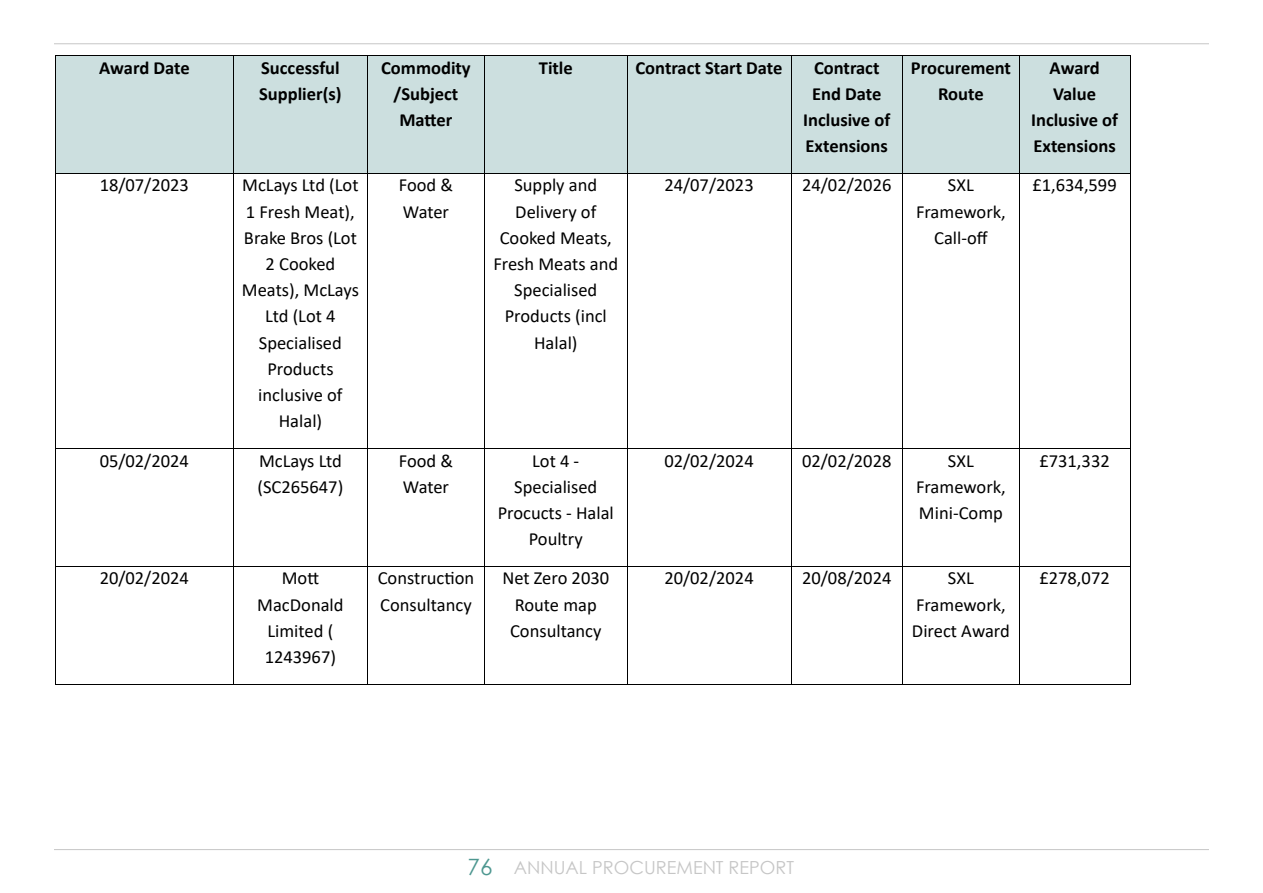
<style>
.page{position:relative;width:1263px;height:893px;background:#fff}
.page>*{position:absolute;margin:0;border:0;box-sizing:border-box;transform-origin:0 0}
.t1{font:18.45px/26.2px "Calibri";color:#000;text-align:center}
.t2{font:700 18.45px/26.2px "Calibri";color:#000;text-align:center}
.t3{font:18px "Century Gothic";color:#c6c6c6}
.s1{font-size:22.5px;color:#4d9790}
</style>
<div class="page">
<hr style="left:54px;top:43px;width:1155px;height:1px;background:#c6c6c6">
<hr style="left:54px;top:849px;width:1155px;height:1px;background:#c6c6c6">
<div style="left:56px;top:56px;width:177px;height:117px;background:#ccdfdf"></div>
<div style="left:234px;top:56px;width:133px;height:117px;background:#ccdfdf"></div>
<div style="left:368px;top:56px;width:116px;height:117px;background:#ccdfdf"></div>
<div style="left:485px;top:56px;width:142px;height:117px;background:#ccdfdf"></div>
<div style="left:628px;top:56px;width:163px;height:117px;background:#ccdfdf"></div>
<div style="left:791px;top:56px;width:111px;height:117px;background:#ccdfdf"></div>
<div style="left:903px;top:56px;width:116px;height:117px;background:#ccdfdf"></div>
<div style="left:1020px;top:56px;width:109px;height:117px;background:#ccdfdf"></div>
<hr style="left:56px;top:55px;width:177px;height:1px;background:#000">
<hr style="left:234px;top:55px;width:133px;height:1px;background:#000">
<hr style="left:368px;top:55px;width:116px;height:1px;background:#000">
<hr style="left:485px;top:55px;width:142px;height:1px;background:#000">
<hr style="left:628px;top:55px;width:163px;height:1px;background:#000">
<hr style="left:791px;top:55px;width:111px;height:1px;background:#000">
<hr style="left:903px;top:55px;width:116px;height:1px;background:#000">
<hr style="left:1020px;top:55px;width:109px;height:1px;background:#000">
<hr style="left:55px;top:56px;width:1px;height:117px;background:#000">
<hr style="left:233px;top:56px;width:1px;height:117px;background:#000">
<hr style="left:367px;top:56px;width:1px;height:117px;background:#000">
<hr style="left:484px;top:56px;width:1px;height:117px;background:#000">
<hr style="left:627px;top:56px;width:1px;height:117px;background:#000">
<hr style="left:791px;top:56px;width:1px;height:117px;background:#000">
<hr style="left:902px;top:56px;width:1px;height:117px;background:#000">
<hr style="left:1019px;top:56px;width:1px;height:117px;background:#000">
<hr style="left:1129px;top:56px;width:1px;height:117px;background:#000">
<hr style="left:56px;top:173px;width:177px;height:1px;background:#000">
<hr style="left:234px;top:173px;width:133px;height:1px;background:#000">
<hr style="left:368px;top:173px;width:116px;height:1px;background:#000">
<hr style="left:485px;top:173px;width:142px;height:1px;background:#000">
<hr style="left:628px;top:173px;width:163px;height:1px;background:#000">
<hr style="left:791px;top:173px;width:111px;height:1px;background:#000">
<hr style="left:903px;top:173px;width:116px;height:1px;background:#000">
<hr style="left:1020px;top:173px;width:109px;height:1px;background:#000">
<hr style="left:55px;top:174px;width:1px;height:274px;background:#000">
<hr style="left:233px;top:174px;width:1px;height:274px;background:#000">
<hr style="left:367px;top:174px;width:1px;height:274px;background:#000">
<hr style="left:484px;top:174px;width:1px;height:274px;background:#000">
<hr style="left:627px;top:174px;width:1px;height:274px;background:#000">
<hr style="left:791px;top:174px;width:1px;height:274px;background:#000">
<hr style="left:902px;top:174px;width:1px;height:274px;background:#000">
<hr style="left:1019px;top:174px;width:1px;height:274px;background:#000">
<hr style="left:1129px;top:174px;width:1px;height:274px;background:#000">
<hr style="left:56px;top:448px;width:177px;height:1px;background:#000">
<hr style="left:234px;top:448px;width:133px;height:1px;background:#000">
<hr style="left:368px;top:448px;width:116px;height:1px;background:#000">
<hr style="left:485px;top:448px;width:142px;height:1px;background:#000">
<hr style="left:628px;top:448px;width:163px;height:1px;background:#000">
<hr style="left:791px;top:448px;width:111px;height:1px;background:#000">
<hr style="left:903px;top:448px;width:116px;height:1px;background:#000">
<hr style="left:1020px;top:448px;width:109px;height:1px;background:#000">
<hr style="left:55px;top:449px;width:1px;height:117px;background:#000">
<hr style="left:233px;top:449px;width:1px;height:117px;background:#000">
<hr style="left:367px;top:449px;width:1px;height:117px;background:#000">
<hr style="left:484px;top:449px;width:1px;height:117px;background:#000">
<hr style="left:627px;top:449px;width:1px;height:117px;background:#000">
<hr style="left:791px;top:449px;width:1px;height:117px;background:#000">
<hr style="left:902px;top:449px;width:1px;height:117px;background:#000">
<hr style="left:1019px;top:449px;width:1px;height:117px;background:#000">
<hr style="left:1129px;top:449px;width:1px;height:117px;background:#000">
<hr style="left:56px;top:566px;width:177px;height:1px;background:#000">
<hr style="left:234px;top:566px;width:133px;height:1px;background:#000">
<hr style="left:368px;top:566px;width:116px;height:1px;background:#000">
<hr style="left:485px;top:566px;width:142px;height:1px;background:#000">
<hr style="left:628px;top:566px;width:163px;height:1px;background:#000">
<hr style="left:791px;top:566px;width:111px;height:1px;background:#000">
<hr style="left:903px;top:566px;width:116px;height:1px;background:#000">
<hr style="left:1020px;top:566px;width:109px;height:1px;background:#000">
<hr style="left:55px;top:567px;width:1px;height:117px;background:#000">
<hr style="left:56px;top:684px;width:177px;height:1px;background:#000">
<hr style="left:233px;top:567px;width:1px;height:117px;background:#000">
<hr style="left:234px;top:684px;width:133px;height:1px;background:#000">
<hr style="left:367px;top:567px;width:1px;height:117px;background:#000">
<hr style="left:368px;top:684px;width:116px;height:1px;background:#000">
<hr style="left:484px;top:567px;width:1px;height:117px;background:#000">
<hr style="left:485px;top:684px;width:142px;height:1px;background:#000">
<hr style="left:627px;top:567px;width:1px;height:117px;background:#000">
<hr style="left:628px;top:684px;width:163px;height:1px;background:#000">
<hr style="left:791px;top:567px;width:1px;height:117px;background:#000">
<hr style="left:791px;top:684px;width:111px;height:1px;background:#000">
<hr style="left:902px;top:567px;width:1px;height:117px;background:#000">
<hr style="left:903px;top:684px;width:116px;height:1px;background:#000">
<hr style="left:1019px;top:567px;width:1px;height:117px;background:#000">
<hr style="left:1020px;top:684px;width:109px;height:1px;background:#000">
<hr style="left:1129px;top:567px;width:1px;height:117px;background:#000">
<p class="t2" style="left:99px;top:54px;width:92px">Award Date</p>
<p class="t2" style="left:259px;top:54px;width:84px;text-align:left">Successful<br>Supplier(s)</p>
<p class="t2" style="left:381px;top:54px;width:91px">Commodity /Subject<br>Matter</p>
<p class="t2" style="left:539px;top:54px;width:35px">Title</p>
<p class="t2" style="left:635px;top:54px;width:149px">Contract Start Date</p>
<p class="t2" style="left:803px;top:54px;width:88px">Contract<br>End Date<br>Inclusive of<br>Extensions</p>
<p class="t2" style="left:911px;top:54px;width:102px">Procurement<br>Route</p>
<p class="t2" style="left:1031px;top:54px;width:88px">Award<br>Value<br>Inclusive of<br>Extensions</p>
<p class="t1" style="left:100px;top:172px;width:91px">18/07/2023</p>
<p class="t1" style="left:242px;top:172px;width:119px">McLays Ltd (Lot<br>1 Fresh Meat),<br>Brake Bros (Lot<br>2 Cooked<br>Meats), McLays<br>Ltd (Lot 4<br>Specialised<br>Products inclusive of<br>Halal)</p>
<p class="t1" style="left:399px;top:172px;width:56px;text-align:left">Food &amp;<br>Water</p>
<p class="t1" style="left:493px;top:172px;width:126px">Supply and<br>Delivery of<br>Cooked Meats,<br>Fresh Meats and<br>Specialised<br>Products (incl<br>Halal)</p>
<p class="t1" style="left:664px;top:172px;width:91px">24/07/2023</p>
<p class="t1" style="left:802px;top:172px;width:91px">24/02/2026</p>
<p class="t1" style="left:916px;top:172px;width:91px">SXL<br>Framework,<br>Call-off</p>
<p class="t1" style="left:1032px;top:172px;width:86px">£1,634,599</p>
<p class="t1" style="left:100px;top:447px;width:91px">05/02/2024</p>
<p class="t1" style="left:257px;top:447px;width:87px;text-align:left">McLays Ltd (SC265647)</p>
<p class="t1" style="left:399px;top:447px;width:56px;text-align:left">Food &amp;<br>Water</p>
<p class="t1" style="left:498px;top:447px;width:118px">Lot 4 -<br>Specialised<br>Procucts - Halal<br>Poultry</p>
<p class="t1" style="left:664px;top:447px;width:91px">02/02/2024</p>
<p class="t1" style="left:802px;top:447px;width:91px">02/02/2028</p>
<p class="t1" style="left:916px;top:447px;width:91px">SXL<br>Framework,<br>Mini-Comp</p>
<p class="t1" style="left:1039px;top:447px;width:72px">£731,332</p>
<p class="t1" style="left:100px;top:565px;width:91px">20/02/2024</p>
<p class="t1" style="left:257px;top:565px;width:88px">Mott<br>MacDonald<br>Limited (<br>1243967)</p>
<p class="t1" style="left:378px;top:565px;width:98px;text-align:left">Construction<br>Consultancy</p>
<p class="t1" style="left:502px;top:565px;width:108px">Net Zero 2030<br>Route map<br>Consultancy</p>
<p class="t1" style="left:664px;top:565px;width:91px">20/02/2024</p>
<p class="t1" style="left:802px;top:565px;width:91px">20/08/2024</p>
<p class="t1" style="left:912px;top:565px;width:99px">SXL<br>Framework,<br>Direct Award</p>
<p class="t1" style="left:1039px;top:565px;width:72px">£278,072</p>
<p class="t3" style="left:468px;top:856px;width:328px"><span class="s1">76</span> ANNUAL PROCUREMENT REPORT</p>
</div>
